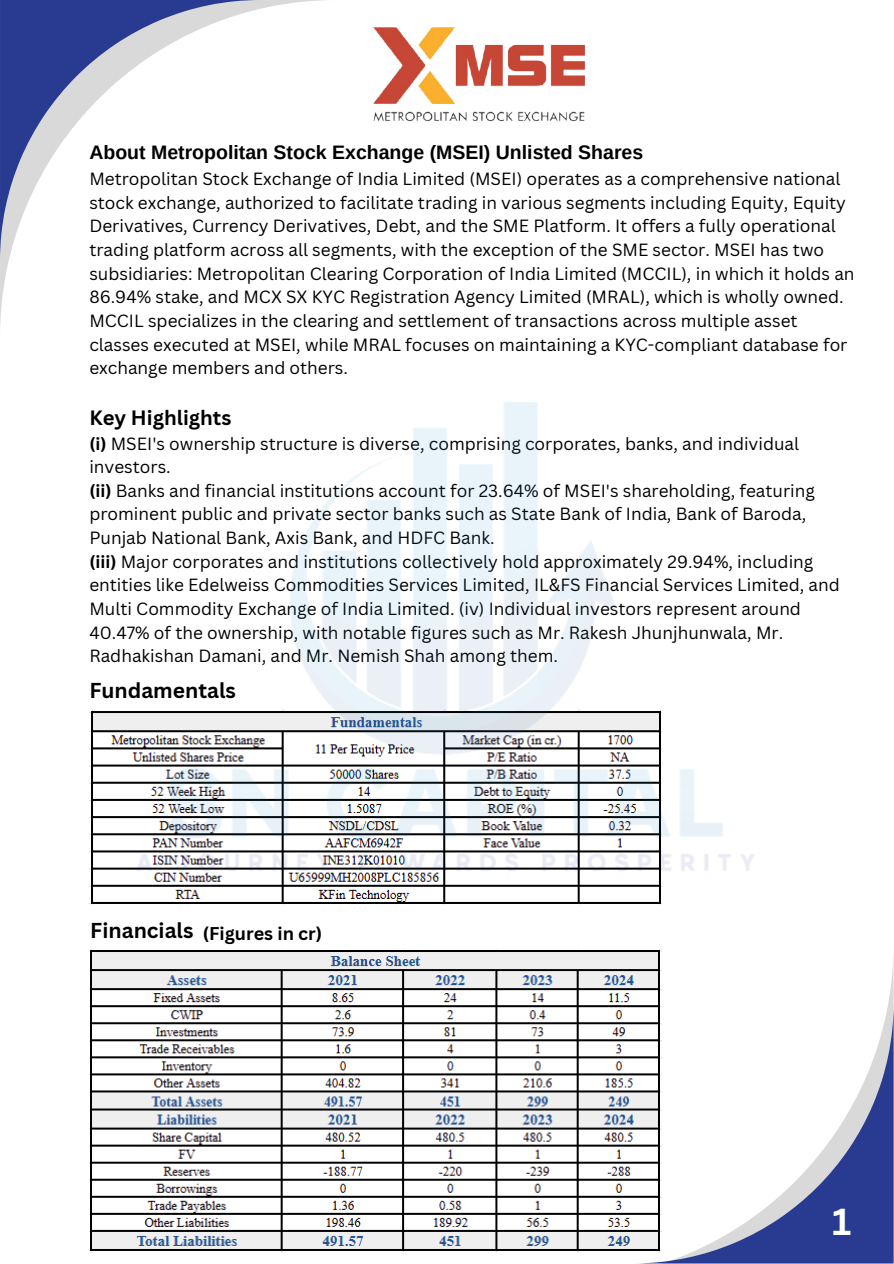
<style>
.page{position:relative;width:894px;height:1264px;background:#fff}
.page>*{position:absolute;margin:0;border:0;box-sizing:border-box;transform-origin:0 0}
.t1{font:700 36.6px "Canva Sans";color:#fff}
.t2{font:700 21px "Canva Sans";color:#000}
.t3{font:700 20.25px "Canva Sans";color:#000}
.t4{font:700 19.5px "Arimo";color:#000}
.t5{font:700 18px "Canva Sans";color:#000}
.t6{font:17.25px/23.7px "Canva Sans";color:#000}
.s1{font-weight:700}
</style>
<div class="page">
<svg style="left:0;top:0;width:325px;height:325px"></svg>
<svg style="left:0;top:0;width:261px;height:261px"></svg>
<svg style="left:648px;top:1002px;width:245px;height:261px"></svg>
<img style="left:373px;top:27px;width:213px;height:95px">
<img style="left:89px;top:709px;width:572px;height:195px">
<img style="left:89px;top:949px;width:572px;height:303px">
<img style="left:97px;top:402px;width:657px;height:499px">
<p class="t4" style="left:89px;top:142px;width:555px">About Metropolitan Stock Exchange (MSEI) Unlisted Shares</p>
<p class="t6" style="left:89px;top:166px;width:766px">Metropolitan Stock Exchange of India Limited (MSEI) operates as a comprehensive national stock exchange, authorized to facilitate trading in various segments including Equity, Equity Derivatives, Currency Derivatives, Debt, and the SME Platform. It offers a fully operational trading platform across all segments, with the exception of the SME sector. MSEI has two subsidiaries: Metropolitan Clearing Corporation of India Limited (MCCIL), in which it holds an 86.94% stake, and MCX SX KYC Registration Agency Limited (MRAL), which is wholly owned.<br>MCCIL specializes in the clearing and settlement of transactions across multiple asset classes executed at MSEI, while MRAL focuses on maintaining a KYC-compliant database for exchange members and others.</p>
<p class="t3" style="left:89px;top:403px;width:143px">Key Highlights</p>
<h1 class="t6" style="left:89px;top:431px;width:711px"><span class="s1">(i)</span> MSEI's ownership structure is diverse, comprising corporates, banks, and individual investors.</h1>
<p class="t6" style="left:89px;top:478px;width:727px"><span class="s1">(ii)</span> Banks and financial institutions account for 23.64% of MSEI's shareholding, featuring prominent public and private sector banks such as State Bank of India, Bank of Baroda,<br>Punjab National Bank, Axis Bank, and HDFC Bank.</p>
<p class="t6" style="left:89px;top:549px;width:751px"><span class="s1">(iii)</span> Major corporates and institutions collectively hold approximately 29.94%, including entities like Edelweiss Commodities Services Limited, IL&amp;FS Financial Services Limited, and Multi Commodity Exchange of India Limited. (iv) Individual investors represent around 40.47% of the ownership, with notable figures such as Mr. Rakesh Jhunjhunwala, Mr.<br>Radhakishan Damani, and Mr. Nemish Shah among them.</p>
<p class="t2" style="left:89px;top:675px;width:148px">Fundamentals</p>
<p class="t2" style="left:90px;top:915px;width:105px">Financials</p>
<p class="t5" style="left:203px;top:920px;width:121px">(Figures in cr)</p>
<p class="t1" style="left:832px;top:1195px;width:21px">1</p>
</div>
